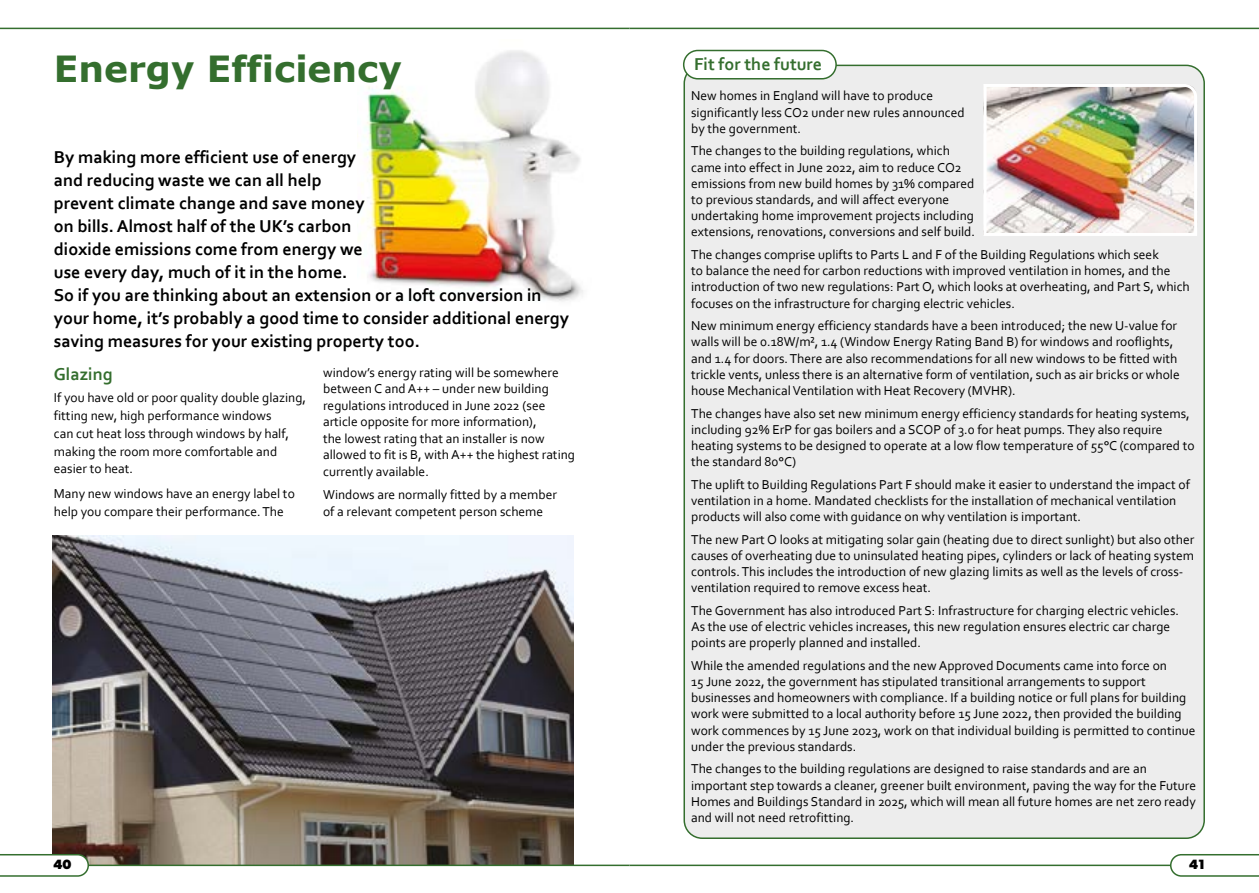
<style>
.page{position:relative;width:1259px;height:893px;background:#fff}
.page>*{position:absolute;margin:0;border:0;box-sizing:border-box;transform-origin:0 0}
.Section_Heads{font:700 36px "Verdana";color:#346e2e}
.Sub_Heads{font:700 18px/23px "Corbel";color:#000}
.Sub_Heads-2{font:700 18px "Corbel";color:#346e2e}
.body_20{font:13.5px/16.2px "Corbel";color:#000}
.Body{font:13.5px/17.9px "Corbel";color:#000}
.t1{font:700 13.5px "Gibson";color:#000}
</style>
<div class="page">
<hr style="left:629px;top:28px;width:630px;height:1px;background:#346e2e">
<hr style="left:629px;top:865px;width:630px;height:1px;background:#346e2e">
<svg style="left:1169px;top:854px;width:90px;height:23px"></svg>
<img style="left:52px;top:536px;width:522px;height:329px">
<hr style="left:0;top:28px;width:629px;height:1px;background:#346e2e">
<hr style="left:0;top:865px;width:629px;height:1px;background:#346e2e">
<svg style="left:0;top:853px;width:90px;height:24px"></svg>
<img style="left:357px;top:50px;width:226px;height:252px">
<div style="left:684px;top:65px;width:520px;height:773px;background:#ededed;border-radius:18px"></div>
<img style="left:983px;top:84px;width:215px;height:152px">
<div style="left:683px;top:50px;width:153px;height:29px;background:#fff;border-radius:14px"></div>
<div style="left:683px;top:50px;width:154px;height:30px;border:2px solid #346e2e;border-radius:14px"></div>
<h2 class="Section_Heads" style="left:54px;top:45px;width:349px">Energy Efficiency</h2>
<h3 class="Sub_Heads" style="left:54px;top:145px;width:517px">By making more efficient use of energy<br>and reducing waste we can all help<br>prevent climate change and save money<br>on bills. Almost half of the UK’s carbon<br>dioxide emissions come from energy we<br>use every day, much of it in the home.<br>So if you are thinking about an extension or a loft conversion in your home, it’s probably a good time to consider additional energy saving measures for your existing property too.</h3>
<h3 class="Sub_Heads-2" style="left:54px;top:363px;width:60px">Glazing</h3>
<p class="Body" style="left:54px;top:388px;width:254px">If you have old or poor quality double glazing, fitting new, high performance windows<br>can cut heat loss through windows by half, making the room more comfortable and easier to heat.</p>
<p class="body_20" style="left:54px;top:484px;width:242px;line-height:17.9px">Many new windows have an energy label to help you compare their performance. The</p>
<p class="body_20" style="left:323px;top:363px;width:253px;line-height:16.6px">window’s energy rating will be somewhere between C and A++ – under new building regulations introduced in June 2022 (see article opposite for more information),<br>the lowest rating that an installer is now allowed to fit is B, with A++ the highest rating currently available.</p>
<p class="Body" style="left:323px;top:486px;width:235px;line-height:16.6px">Windows are normally fitted by a member of a relevant competent person scheme</p>
<h3 class="Sub_Heads-2" style="left:694px;top:53px;width:129px">Fit for the future</h3>
<p class="body_20" style="left:691px;top:87px;width:275px">New homes in England will have to produce significantly less CO2 under new rules announced by the government.</p>
<p class="body_20" style="left:691px;top:142px;width:285px">The changes to the building regulations, which came into effect in June 2022, aim to reduce CO2 emissions from new build homes by 31% compared to previous standards, and will affect everyone undertaking home improvement projects including extensions, renovations, conversions and self build.</p>
<p class="body_20" style="left:691px;top:246px;width:500px">The changes comprise uplifts to Parts L and F of the Building Regulations which seek<br>to balance the need for carbon reductions with improved ventilation in homes, and the introduction of two new regulations: Part O, which looks at overheating, and Part S, which focuses on the infrastructure for charging electric vehicles.</p>
<p class="body_20" style="left:691px;top:317px;width:490px">New minimum energy efficiency standards have a been introduced; the new U-value for walls will be 0.18W/m², 1.4 (Window Energy Rating Band B) for windows and rooflights, and 1.4 for doors. There are also recommendations for all new windows to be fitted with trickle vents, unless there is an alternative form of ventilation, such as air bricks or whole house Mechanical Ventilation with Heat Recovery (MVHR).</p>
<p class="body_20" style="left:691px;top:405px;width:505px">The changes have also set new minimum energy efficiency standards for heating systems, including 92% ErP for gas boilers and a SCOP of 3.0 for heat pumps. They also require heating systems to be designed to operate at a low flow temperature of 55°C (compared to the standard 80°C)</p>
<p class="body_20" style="left:691px;top:476px;width:500px">The uplift to Building Regulations Part F should make it easier to understand the impact of ventilation in a home. Mandated checklists for the installation of mechanical ventilation products will also come with guidance on why ventilation is important.</p>
<p class="body_20" style="left:691px;top:531px;width:504px">The new Part O looks at mitigating solar gain (heating due to direct sunlight) but also other causes of overheating due to uninsulated heating pipes, cylinders or lack of heating system controls. This includes the introduction of new glazing limits as well as the levels of cross&shy;ventilation required to remove excess heat.</p>
<p class="body_20" style="left:691px;top:602px;width:489px">The Government has also introduced Part S: Infrastructure for charging electric vehicles.<br>As the use of electric vehicles increases, this new regulation ensures electric car charge points are properly planned and installed.</p>
<p class="body_20" style="left:691px;top:657px;width:506px">While the amended regulations and the new Approved Documents came into force on<br>15 June 2022, the government has stipulated transitional arrangements to support businesses and homeowners with compliance. If a building notice or full plans for building work were submitted to a local authority before 15 June 2022, then provided the building work commences by 15 June 2023, work on that individual building is permitted to continue under the previous standards.</p>
<p class="body_20" style="left:691px;top:760px;width:506px">The changes to the building regulations are designed to raise standards and are an important step towards a cleaner, greener built environment, paving the way for the Future Homes and Buildings Standard in 2025, which will mean all future homes are net zero ready and will not need retrofitting.</p>
<p class="t1" style="left:53px;top:856px;width:19px">40</p>
<p class="t1" style="left:1189px;top:856px;width:17px">41</p>
</div>
